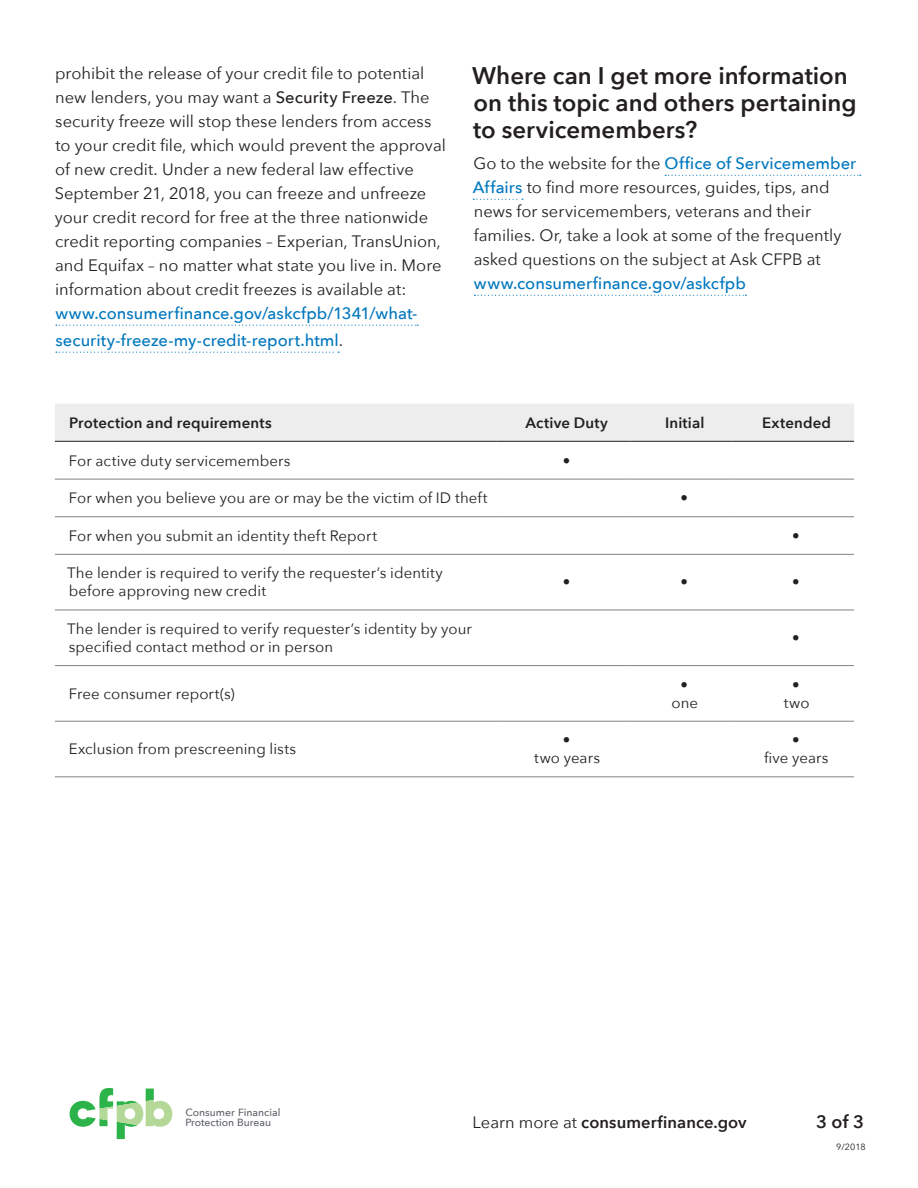
<style>
.page{position:relative;width:918px;height:1188px;background:#fff}
.page>*{position:absolute;margin:0;border:0;box-sizing:border-box;transform-origin:0 0}
.H3_regular{font:600 24px/27px "Avenir Next";color:#231f20}
.t1{font:600 18px "Avenir Next";color:#231f20}
.paragraph{font:16.5px/24px "Avenir Next";color:#231f20}
.paragraph-2{font:500 16.5px "Avenir Next";letter-spacing:.005em;color:#0077be}
.t2{font:600 16.5px "Avenir Next";letter-spacing:.005em;color:#231f20}
.table_body{font:15px/18px "Avenir Next";letter-spacing:.005em;color:#231f20;text-align:center}
.table_header_row{font:600 15px "Avenir Next";letter-spacing:.01em;color:#231f20}
.t3{font:500 10.5px/10.5px "Avenir Next";color:#5f636a}
.paragraph-3{font:9px "Avenir Next";color:#231f20}
.s1{font-weight:500}
.s2{font-weight:500;color:#0077be}
.s3{font-weight:400;color:#231f20}
.s4{font-weight:400}
</style>
<div class="page">
<svg style="left:70px;top:1088px;width:102px;height:51px"></svg>
<svg style="left:56px;top:325px;width:362px;height:1px"></svg>
<svg style="left:56px;top:352px;width:283px;height:1px"></svg>
<svg style="left:665px;top:175px;width:196px;height:1px"></svg>
<svg style="left:473px;top:199px;width:50px;height:1px"></svg>
<svg style="left:474px;top:295px;width:272px;height:1px"></svg>
<div style="left:55px;top:404px;width:799px;height:37px;background:#ecedec"></div>
<hr style="left:55px;top:479px;width:442px;height:1px;background:#808285">
<hr style="left:497px;top:479px;width:134px;height:1px;background:#808285">
<hr style="left:631px;top:479px;width:101px;height:1px;background:#808285">
<hr style="left:732px;top:479px;width:122px;height:1px;background:#808285">
<hr style="left:55px;top:516px;width:442px;height:1px;background:#808285">
<hr style="left:497px;top:516px;width:134px;height:1px;background:#808285">
<hr style="left:631px;top:516px;width:101px;height:1px;background:#808285">
<hr style="left:732px;top:516px;width:122px;height:1px;background:#808285">
<hr style="left:55px;top:554px;width:442px;height:1px;background:#808285">
<hr style="left:497px;top:554px;width:134px;height:1px;background:#808285">
<hr style="left:631px;top:554px;width:101px;height:1px;background:#808285">
<hr style="left:732px;top:554px;width:122px;height:1px;background:#808285">
<hr style="left:55px;top:610px;width:442px;height:1px;background:#808285">
<hr style="left:497px;top:610px;width:134px;height:1px;background:#808285">
<hr style="left:631px;top:610px;width:101px;height:1px;background:#808285">
<hr style="left:732px;top:610px;width:122px;height:1px;background:#808285">
<hr style="left:55px;top:665px;width:442px;height:1px;background:#808285">
<hr style="left:497px;top:665px;width:134px;height:1px;background:#808285">
<hr style="left:631px;top:665px;width:101px;height:1px;background:#808285">
<hr style="left:732px;top:665px;width:122px;height:1px;background:#808285">
<hr style="left:55px;top:721px;width:442px;height:1px;background:#808285">
<hr style="left:497px;top:721px;width:134px;height:1px;background:#808285">
<hr style="left:631px;top:721px;width:101px;height:1px;background:#808285">
<hr style="left:732px;top:721px;width:122px;height:1px;background:#808285">
<hr style="left:55px;top:777px;width:442px;height:1px;background:#808285">
<hr style="left:497px;top:777px;width:134px;height:1px;background:#808285">
<hr style="left:631px;top:777px;width:101px;height:1px;background:#808285">
<hr style="left:732px;top:777px;width:122px;height:1px;background:#808285">
<hr style="left:55px;top:441px;width:442px;height:1px;background:#231f20">
<hr style="left:497px;top:441px;width:134px;height:1px;background:#231f20">
<hr style="left:631px;top:441px;width:101px;height:1px;background:#231f20">
<hr style="left:732px;top:441px;width:122px;height:1px;background:#231f20">
<p class="paragraph" style="left:55px;top:61px;width:393px">prohibit the release of your credit file to potential new lenders, you may want a <span class="s1">Security Freeze</span>. The security freeze will stop these lenders from access to your credit file, which would prevent the approval of new credit. Under a new federal law effective September 21, 2018, you can freeze and unfreeze your credit record for free at the three nationwide credit reporting companies – Experian, TransUnion, and Equifax – no matter what state you live in. More information about credit freezes is available at: <span class="s2">www.consumerfinance.gov/askcfpb/1341/what-</span></p>
<p class="paragraph-2" style="left:55px;top:326px;width:289px">security-freeze-my-credit-report.html<span class="s3">.</span></p>
<h3 class="H3_regular" style="left:472px;top:62px;width:386px">Where can I get more information on this topic and others pertaining to servicemembers?</h3>
<p class="paragraph" style="left:473px;top:151px;width:385px">Go to the website for the <span class="s2">Office of Servicemember Affairs</span> to find more resources, guides, tips, and news for servicemembers, veterans and their families. Or, take a look at some of the frequently asked questions on the subject at Ask CFPB at <span class="s2">www.consumerfinance.gov/askcfpb</span></p>
<p class="table_header_row" style="left:69px;top:410px;width:204px">Protection and requirements</p>
<p class="table_header_row" style="left:526px;top:410px;width:84px">Active Duty</p>
<p class="table_header_row" style="left:665px;top:410px;width:41px">Initial</p>
<p class="table_header_row" style="left:762px;top:410px;width:71px">Extended</p>
<p class="table_body" style="left:69px;top:451px;width:223px">For active duty servicemembers</p>
<p class="table_body" style="left:563px;top:451px;width:9px">•</p>
<p class="table_body" style="left:69px;top:488px;width:420px">For when you believe you are or may be the victim of ID theft</p>
<p class="table_body" style="left:681px;top:488px;width:9px">•</p>
<p class="table_body" style="left:69px;top:526px;width:310px">For when you submit an identity theft Report</p>
<p class="table_body" style="left:792px;top:526px;width:9px">•</p>
<p class="table_body" style="left:67px;top:564px;width:377px;text-align:left">The lender is required to verify the requester’s identity before approving new credit</p>
<p class="table_body" style="left:563px;top:573px;width:9px">•</p>
<p class="table_body" style="left:681px;top:573px;width:9px">•</p>
<p class="table_body" style="left:792px;top:573px;width:9px">•</p>
<p class="table_body" style="left:67px;top:619px;width:406px;text-align:left">The lender is required to verify requester’s identity by your specified contact method or in person</p>
<p class="table_body" style="left:792px;top:628px;width:9px">•</p>
<p class="table_body" style="left:69px;top:684px;width:168px">Free consumer report(s)</p>
<p class="table_body" style="left:671px;top:675px;width:28px">• one</p>
<p class="table_body" style="left:784px;top:675px;width:27px">• two</p>
<p class="table_body" style="left:69px;top:739px;width:229px">Exclusion from prescreening lists</p>
<p class="table_body" style="left:534px;top:730px;width:67px">•<br>two years</p>
<p class="table_body" style="left:764px;top:730px;width:66px">•<br>five years</p>
<p class="t3" style="left:186px;top:1107px;width:96px">Consumer Financial<br>Protection Bureau</p>
<p class="t2" style="left:472px;top:1108px;width:276px"><span class="s4">Learn more at</span> consumerfinance.gov</p>
<p class="t1" style="left:816px;top:1106px;width:49px">3 of 3</p>
<p class="paragraph-3" style="left:836px;top:1139px;width:31px">9/2018</p>
</div>
